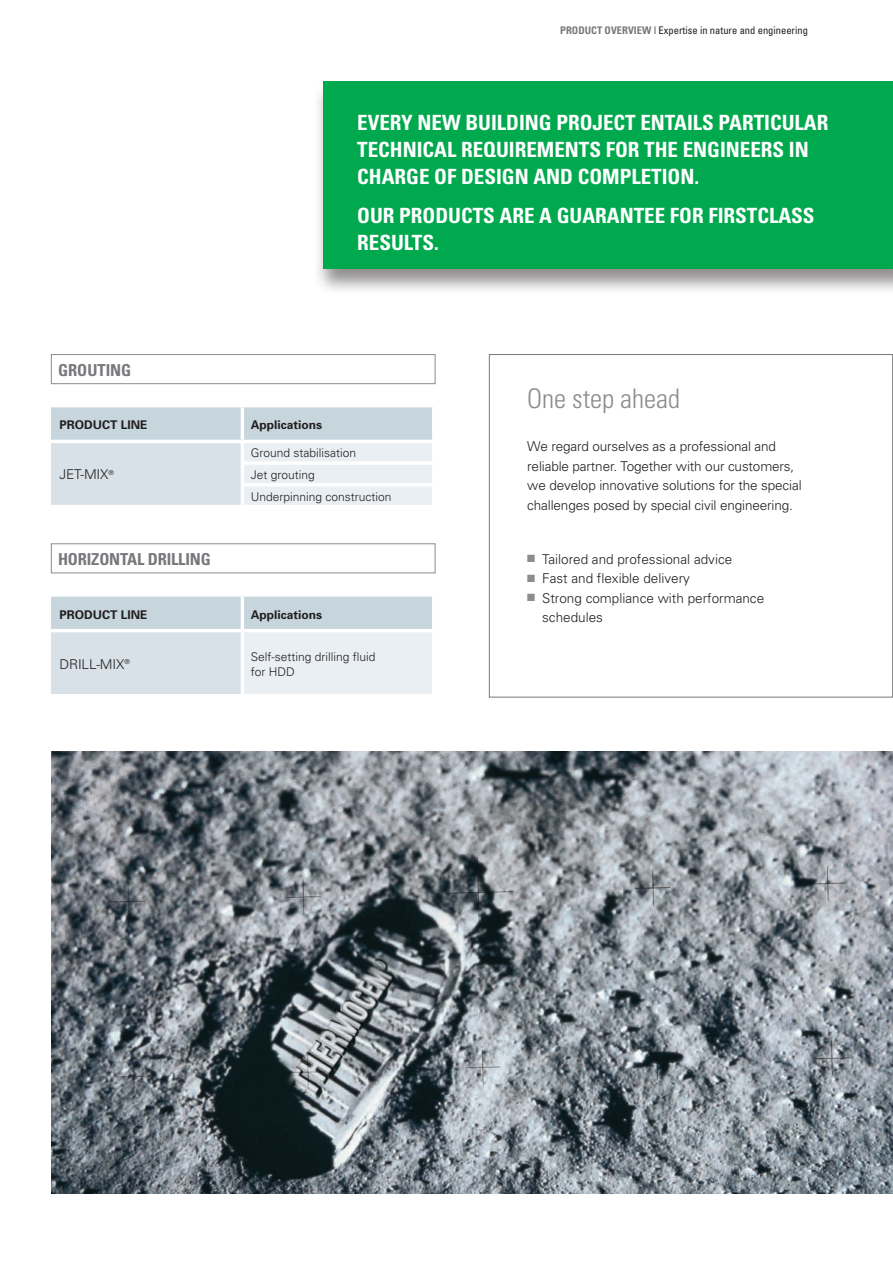
<style>
.page{position:relative;width:893px;height:1263px;background:#fff}
.page>*{position:absolute;margin:0;border:0;box-sizing:border-box;transform-origin:0 0}
.t1{font:300 condensed 27px "Univers";color:#8a8c8f}
.t2{font:700 condensed 21px/27px "Univers";color:#fff}
.t3{font:700 condensed 16.5px "Univers";letter-spacing:-.01em;color:#76787b}
.t4{font:300 13.5px/19.5px "Univers";letter-spacing:-.01em;color:#231f20}
.t5{font:300 12px/21.8px "Univers";color:#231f20}
.t6{font:700 12px "Univers";color:#231f20}
.t7{font:condensed 10.5px "Univers";color:#231f20}
.s1{font-weight:700;color:#76787b}
.s2{color:#8a8c8f}
</style>
<div class="page">
<img style="left:51px;top:752px;width:842px;height:441px">
<div style="left:312px;top:80px;width:581px;height:216px;background:#231f20;opacity:.5"></div>
<div style="left:323px;top:82px;width:570px;height:187px;background:#00a94e"></div>
<div style="left:489px;top:354px;width:404px;height:343px;border:1px solid #76787b"></div>
<svg style="left:51px;top:407px;width:381px;height:98px;background:#d7e1e7"></svg>
<hr style="left:241px;top:407px;width:3px;height:33px;background:#fff">
<hr style="left:51px;top:440px;width:191px;height:3px;background:#fff">
<hr style="left:242px;top:440px;width:193px;height:3px;background:#fff">
<hr style="left:241px;top:443px;width:3px;height:18px;background:#fff">
<hr style="left:241px;top:461px;width:194px;height:4px;background:#fff">
<hr style="left:241px;top:465px;width:3px;height:18px;background:#fff">
<hr style="left:241px;top:483px;width:194px;height:3px;background:#fff">
<hr style="left:241px;top:486px;width:3px;height:19px;background:#fff">
<div style="left:51px;top:354px;width:384px;height:30px;border:1px solid #8a8c8f"></div>
<div style="left:51px;top:597px;width:381px;height:32px;background:#c7d5dd"></div>
<div style="left:51px;top:631px;width:191px;height:65px;background:#d8e1e7"></div>
<div style="left:242px;top:631px;width:192px;height:65px;background:#e9eff3"></div>
<hr style="left:241px;top:597px;width:3px;height:32px;background:#fff">
<hr style="left:51px;top:629px;width:191px;height:3px;background:#fff">
<hr style="left:51px;top:694px;width:191px;height:3px;background:#fff">
<hr style="left:242px;top:629px;width:193px;height:3px;background:#fff">
<hr style="left:241px;top:632px;width:3px;height:62px;background:#fff">
<hr style="left:432px;top:632px;width:3px;height:62px;background:#fff">
<hr style="left:242px;top:694px;width:193px;height:3px;background:#fff">
<div style="left:51px;top:543px;width:384px;height:30px;border:1px solid #8a8c8f"></div>
<p class="t7" style="left:560px;top:24px;width:249px"><span class="s1">PRODUCT OVERVIEW</span> | Expertise in nature and engineering</p>
<p class="t3" style="left:58px;top:360px;width:75px">GROUTING</p>
<h2 class="t2" style="left:357px;top:108px;width:473px">EVERY NEW BUILDING PROJECT ENTAILS PARTICULAR<br>TECHNICAL REQUIREMENTS FOR THE ENGINEERS IN<br>CHARGE OF DESIGN AND COMPLETION.</h2>
<h2 class="t2" style="left:357px;top:202px;width:459px">OUR PRODUCTS ARE A GUARANTEE FOR FIRSTCLASS<br>RESULTS.</h2>
<h1 class="t1" style="left:527px;top:382px;width:154px">One step ahead</h1>
<p class="t6" style="left:60px;top:417px;width:90px">PRODUCT LINE</p>
<p class="t6" style="left:251px;top:417px;width:73px">Applications</p>
<p class="t4" style="left:60px;top:464px;width:56px">JET-MIX<sup>®</sup></p>
<p class="t5" style="left:251px;top:442px;width:142px">Ground stabilisation<br>Jet grouting<br>Underpinning construction</p>
<p class="t3" style="left:58px;top:549px;width:154px">HORIZONTAL DRILLING</p>
<p class="t6" style="left:60px;top:606px;width:90px">PRODUCT LINE</p>
<p class="t6" style="left:251px;top:606px;width:73px">Applications</p>
<p class="t4" style="left:60px;top:654px;width:72px">DRILL-MIX<sup>®</sup></p>
<p class="t5" style="left:251px;top:648px;width:126px;line-height:15px">Self-setting drilling fluid for HDD</p>
<p class="t4" style="left:527px;top:436px;width:276px">We regard ourselves as a professional and reliable partner. Together with our customers, we develop innovative solutions for the special challenges posed by special civil engineering.</p>
<p class="t4" style="left:527px;top:549px;width:206px"><span class="s2">■</span> Tailored and professional advice</p>
<p class="t4" style="left:527px;top:568px;width:164px"><span class="s2">■</span> Fast and flexible delivery</p>
<p class="t4" style="left:542px;top:588px;width:224px;text-indent:-15px"><span class="s2">■</span> Strong compliance with performance schedules</p>
</div>
